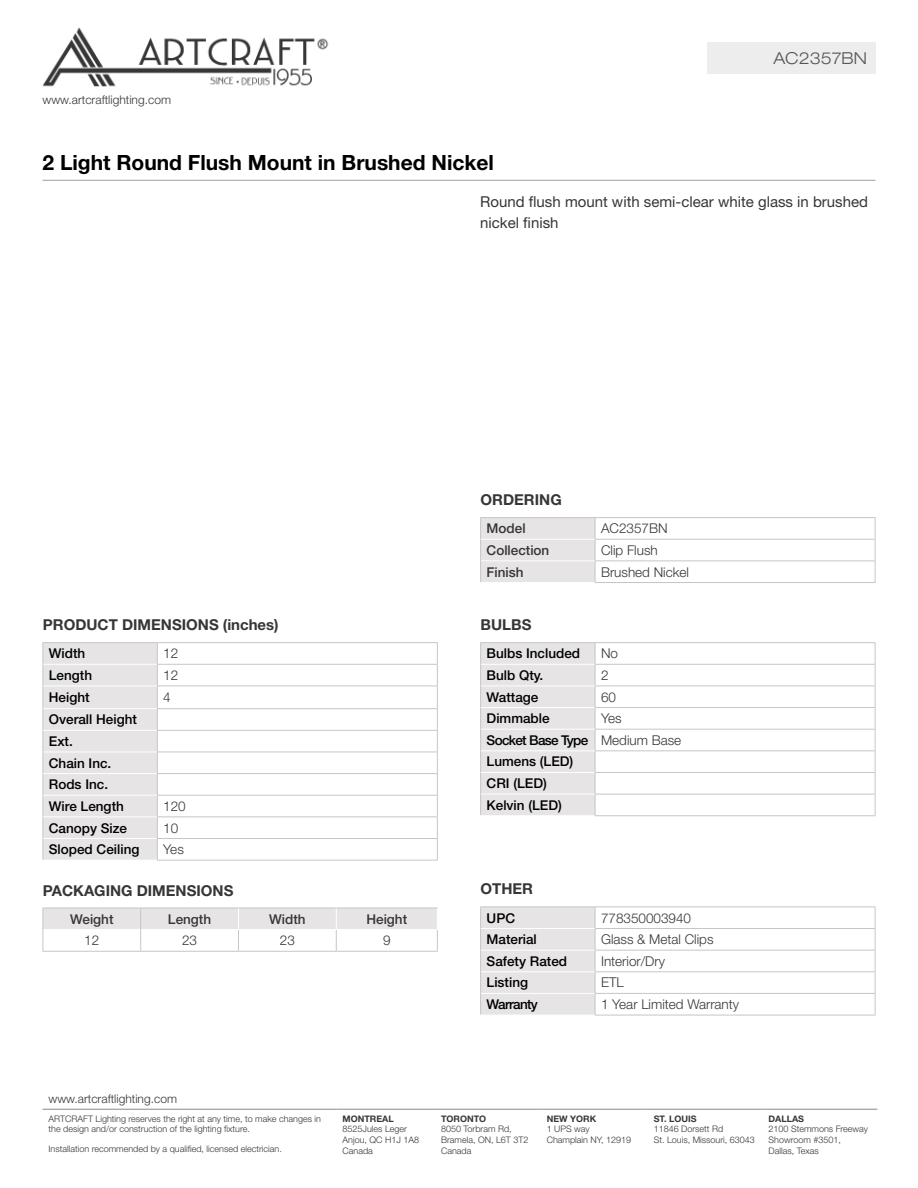
<style>
.page{position:relative;width:918px;height:1188px;background:#fff}
.page>*{position:absolute;margin:0;border:0;box-sizing:border-box;transform-origin:0 0}
.t1{font:700 21px "Helvetica Neue LT Std";color:#000}
.t2{font:300 expanded 16.5px "Helvetica Neue LT Std";color:#575756}
.t3{font:700 15px "Helvetica Neue LT Std";color:#363636}
.t4{font:15px/21px "Helvetica Neue LT Std";color:#363636}
.t5{font:500 13.5px/21.6px "Helvetica Neue LT Std";color:#000}
.t6{font:300 13.5px "Helvetica Neue LT Std";color:#363636}
.t7{font:500 13.5px "Helvetica Neue LT Std";color:#363636}
.t8{font:500 13.5px "Helvetica Neue LT Std";letter-spacing:-.05em;color:#000}
.t9{font:300 12px "Helvetica Neue LT Std";color:#363636}
.t10{font:300 9px/10.8px "Helvetica Neue LT Std";color:#363636}
.t11{font:700 9px "Helvetica Neue LT Std";color:#363636}
.s1{font-weight:300;color:#363636}
</style>
<div class="page">
<img style="left:43px;top:27px;width:286px;height:60px">
<hr style="left:43px;top:1109px;width:294px;height:1px;background:#8b8788">
<hr style="left:337px;top:1109px;width:98px;height:1px;background:#8b8788">
<hr style="left:435px;top:1109px;width:106px;height:1px;background:#8b8788">
<hr style="left:541px;top:1109px;width:107px;height:1px;background:#8b8788">
<hr style="left:648px;top:1109px;width:115px;height:1px;background:#8b8788">
<hr style="left:763px;top:1109px;width:114px;height:1px;background:#8b8788">
<hr style="left:43px;top:180px;width:832px;height:1px;background:#9d9d9c">
<div style="left:707px;top:43px;width:168px;height:31px;background:#ededed"></div>
<hr style="left:43px;top:642px;width:114px;height:1px;background:#c6c6c6">
<hr style="left:157px;top:642px;width:281px;height:1px;background:#c6c6c6">
<hr style="left:157px;top:664px;width:281px;height:1px;background:#c6c6c6">
<hr style="left:157px;top:686px;width:281px;height:1px;background:#c6c6c6">
<hr style="left:157px;top:708px;width:281px;height:1px;background:#c6c6c6">
<hr style="left:157px;top:730px;width:281px;height:1px;background:#c6c6c6">
<hr style="left:157px;top:752px;width:281px;height:1px;background:#c6c6c6">
<hr style="left:157px;top:773px;width:281px;height:1px;background:#c6c6c6">
<hr style="left:157px;top:795px;width:281px;height:1px;background:#c6c6c6">
<hr style="left:157px;top:816px;width:281px;height:1px;background:#c6c6c6">
<hr style="left:157px;top:838px;width:281px;height:1px;background:#c6c6c6">
<div style="left:43px;top:643px;width:115px;height:217px;background:#e6e4e5"></div>
<svg style="left:437px;top:643px;width:1px;height:217px"></svg>
<hr style="left:157px;top:860px;width:281px;height:1px;background:#c6c6c6">
<hr style="left:43px;top:664px;width:114px;height:1px;background:#fff">
<hr style="left:43px;top:686px;width:114px;height:1px;background:#fff">
<hr style="left:43px;top:708px;width:114px;height:1px;background:#fff">
<hr style="left:43px;top:730px;width:114px;height:1px;background:#fff">
<hr style="left:43px;top:752px;width:114px;height:1px;background:#fff">
<hr style="left:43px;top:773px;width:114px;height:1px;background:#fff">
<hr style="left:43px;top:795px;width:114px;height:1px;background:#fff">
<hr style="left:43px;top:816px;width:114px;height:1px;background:#fff">
<hr style="left:43px;top:838px;width:114px;height:1px;background:#fff">
<hr style="left:43px;top:951px;width:98px;height:1px;background:#c6c6c6">
<hr style="left:141px;top:951px;width:97px;height:1px;background:#c6c6c6">
<hr style="left:238px;top:951px;width:98px;height:1px;background:#c6c6c6">
<hr style="left:336px;top:951px;width:102px;height:1px;background:#c6c6c6">
<svg style="left:43px;top:908px;width:395px;height:43px"></svg>
<hr style="left:480px;top:642px;width:115px;height:1px;background:#c6c6c6">
<hr style="left:595px;top:642px;width:280px;height:1px;background:#c6c6c6">
<hr style="left:595px;top:664px;width:280px;height:1px;background:#c6c6c6">
<hr style="left:595px;top:686px;width:280px;height:1px;background:#c6c6c6">
<hr style="left:595px;top:707px;width:280px;height:1px;background:#c6c6c6">
<hr style="left:595px;top:729px;width:280px;height:1px;background:#c6c6c6">
<hr style="left:595px;top:750px;width:280px;height:1px;background:#c6c6c6">
<hr style="left:595px;top:772px;width:280px;height:1px;background:#c6c6c6">
<hr style="left:595px;top:794px;width:280px;height:1px;background:#c6c6c6">
<div style="left:480px;top:643px;width:116px;height:172px;background:#e6e4e5"></div>
<svg style="left:875px;top:643px;width:1px;height:172px"></svg>
<hr style="left:595px;top:815px;width:280px;height:1px;background:#c6c6c6">
<hr style="left:481px;top:664px;width:114px;height:1px;background:#fff">
<hr style="left:481px;top:686px;width:114px;height:1px;background:#fff">
<hr style="left:481px;top:707px;width:114px;height:1px;background:#fff">
<hr style="left:481px;top:729px;width:114px;height:1px;background:#fff">
<hr style="left:481px;top:750px;width:114px;height:1px;background:#fff">
<hr style="left:481px;top:772px;width:114px;height:1px;background:#fff">
<hr style="left:481px;top:794px;width:114px;height:1px;background:#fff">
<hr style="left:480px;top:906px;width:115px;height:1px;background:#c6c6c6">
<hr style="left:595px;top:906px;width:280px;height:1px;background:#c6c6c6">
<hr style="left:595px;top:928px;width:280px;height:1px;background:#c6c6c6">
<hr style="left:595px;top:950px;width:280px;height:1px;background:#c6c6c6">
<hr style="left:595px;top:971px;width:280px;height:1px;background:#c6c6c6">
<hr style="left:595px;top:993px;width:280px;height:1px;background:#c6c6c6">
<div style="left:480px;top:907px;width:116px;height:108px;background:#e6e4e5"></div>
<svg style="left:875px;top:907px;width:1px;height:108px"></svg>
<hr style="left:595px;top:1015px;width:280px;height:1px;background:#c6c6c6">
<hr style="left:481px;top:928px;width:114px;height:1px;background:#fff">
<hr style="left:481px;top:950px;width:114px;height:1px;background:#fff">
<hr style="left:481px;top:971px;width:114px;height:1px;background:#fff">
<hr style="left:481px;top:993px;width:114px;height:1px;background:#fff">
<hr style="left:480px;top:517px;width:115px;height:1px;background:#c6c6c6">
<hr style="left:595px;top:517px;width:280px;height:1px;background:#c6c6c6">
<hr style="left:595px;top:539px;width:280px;height:1px;background:#c6c6c6">
<hr style="left:595px;top:561px;width:280px;height:1px;background:#c6c6c6">
<div style="left:480px;top:518px;width:116px;height:64px;background:#e6e4e5"></div>
<svg style="left:875px;top:518px;width:1px;height:64px"></svg>
<hr style="left:595px;top:582px;width:280px;height:1px;background:#c6c6c6">
<hr style="left:481px;top:539px;width:114px;height:1px;background:#fff">
<hr style="left:481px;top:561px;width:114px;height:1px;background:#fff">
<h3 class="t9" style="left:43px;top:93px;width:130px">www.artcraftlighting.com</h3>
<h2 class="t2" style="left:773px;top:48px;width:95px">AC2357BN</h2>
<h1 class="t1" style="left:43px;top:150px;width:453px">2 Light Round Flush Mount in Brushed Nickel</h1>
<h3 class="t4" style="left:480px;top:191px;width:389px">Round flush mount with semi-clear white glass in brushed nickel finish</h3>
<h3 class="t3" style="left:43px;top:615px;width:237px">PRODUCT DIMENSIONS (inches)</h3>
<h3 class="t5" style="left:49px;top:643px;width:38px">Width</h3>
<h3 class="t6" style="left:163px;top:645px;width:17px">12</h3>
<h3 class="t5" style="left:49px;top:664px;width:45px">Length</h3>
<h3 class="t6" style="left:163px;top:667px;width:17px">12</h3>
<h3 class="t5" style="left:49px;top:686px;width:42px">Height</h3>
<h3 class="t6" style="left:163px;top:689px;width:9px">4</h3>
<h3 class="t5" style="left:49px;top:709px;width:90px">Overall Height<br>Ext.<br>Chain Inc.<br>Rods Inc.<br>Wire Length</h3>
<h3 class="t6" style="left:163px;top:798px;width:24px">120</h3>
<h3 class="t5" style="left:49px;top:817px;width:80px">Canopy Size</h3>
<h3 class="t6" style="left:163px;top:819px;width:17px">10</h3>
<h3 class="t5" style="left:49px;top:838px;width:92px">Sloped Ceiling</h3>
<h3 class="t6" style="left:163px;top:841px;width:22px">Yes</h3>
<h3 class="t3" style="left:43px;top:881px;width:192px">PACKAGING DIMENSIONS</h3>
<h3 class="t7" style="left:70px;top:911px;width:45px">Weight</h3>
<h3 class="t7" style="left:168px;top:911px;width:45px">Length</h3>
<h3 class="t7" style="left:269px;top:911px;width:38px">Width</h3>
<h3 class="t7" style="left:366px;top:911px;width:42px">Height</h3>
<h3 class="t6" style="left:84px;top:932px;width:17px">12</h3>
<h3 class="t6" style="left:182px;top:932px;width:17px">23</h3>
<h3 class="t6" style="left:280px;top:932px;width:17px">23</h3>
<h3 class="t6" style="left:383px;top:932px;width:9px">9</h3>
<h3 class="t3" style="left:481px;top:490px;width:83px">ORDERING</h3>
<h3 class="t7" style="left:487px;top:520px;width:41px">Model</h3>
<h3 class="t6" style="left:601px;top:520px;width:68px">AC2357BN</h3>
<h3 class="t7" style="left:487px;top:542px;width:64px">Collection</h3>
<h3 class="t6" style="left:601px;top:542px;width:58px">Clip Flush</h3>
<h3 class="t7" style="left:487px;top:564px;width:39px">Finish</h3>
<h3 class="t6" style="left:601px;top:563px;width:90px">Brushed Nickel</h3>
<h3 class="t3" style="left:481px;top:615px;width:52px">BULBS</h3>
<h3 class="t5" style="left:487px;top:643px;width:95px">Bulbs Included</h3>
<h3 class="t6" style="left:601px;top:645px;width:19px">No</h3>
<h3 class="t5" style="left:487px;top:664px;width:58px">Bulb Qty.</h3>
<h3 class="t6" style="left:601px;top:667px;width:9px">2</h3>
<h3 class="t5" style="left:487px;top:686px;width:53px">Wattage</h3>
<h3 class="t6" style="left:601px;top:689px;width:17px">60</h3>
<h3 class="t5" style="left:487px;top:707px;width:65px">Dimmable</h3>
<h3 class="t5" style="left:487px;top:707px;width:196px;text-indent:114px"><span class="s1">Yes<br></span>Socket Base Type <span class="s1">Medium Base<br></span>Lumens (LED)<br>CRI (LED)<br>Kelvin (LED)</h3>
<h3 class="t3" style="left:481px;top:879px;width:54px">OTHER</h3>
<h3 class="t5" style="left:487px;top:907px;width:30px">UPC</h3>
<h3 class="t6" style="left:601px;top:909px;width:92px">778350003940</h3>
<h3 class="t5" style="left:487px;top:928px;width:52px">Material</h3>
<h3 class="t6" style="left:601px;top:931px;width:114px">Glass &amp; Metal Clips</h3>
<h3 class="t5" style="left:487px;top:950px;width:82px">Safety Rated</h3>
<h3 class="t6" style="left:601px;top:953px;width:66px">Interior/Dry</h3>
<h3 class="t5" style="left:487px;top:972px;width:43px">Listing</h3>
<h3 class="t6" style="left:601px;top:974px;width:24px">ETL</h3>
<h3 class="t8" style="left:487px;top:996px;width:53px">Warranty</h3>
<h3 class="t6" style="left:601px;top:996px;width:140px">1 Year Limited Warranty</h3>
<h3 class="t9" style="left:49px;top:1092px;width:130px">www.artcraftlighting.com</h3>
<p class="t10" style="left:49px;top:1113px;width:274px">ARTCRAFT Lighting reserves the right at any time, to make changes in the design and/or construction of the lighting fixture.</p>
<p class="t10" style="left:49px;top:1143px;width:235px">Installation recommended by a qualified, licensed electrician.</p>
<p class="t11" style="left:343px;top:1113px;width:53px">MONTREAL</p>
<p class="t10" style="left:343px;top:1124px;width:78px">8525Jules Leger<br>Anjou, QC H1J 1A8<br>Canada</p>
<p class="t11" style="left:441px;top:1113px;width:47px">TORONTO</p>
<p class="t10" style="left:441px;top:1124px;width:89px">8050 Torbram Rd,<br>Bramela, ON, L6T 3T2<br>Canada</p>
<p class="t11" style="left:547px;top:1113px;width:51px">NEW YORK</p>
<p class="t10" style="left:547px;top:1124px;width:86px">1 UPS way<br>Champlain NY, 12919</p>
<p class="t11" style="left:654px;top:1113px;width:44px">ST. LOUIS</p>
<p class="t10" style="left:654px;top:1124px;width:103px">11846 Dorsett Rd<br>St. Louis, Missouri, 63043</p>
<p class="t11" style="left:769px;top:1113px;width:37px">DALLAS</p>
<p class="t10" style="left:769px;top:1124px;width:101px">2100 Stemmons Freeway<br>Showroom #3501,<br>Dallas, Texas</p>
</div>
